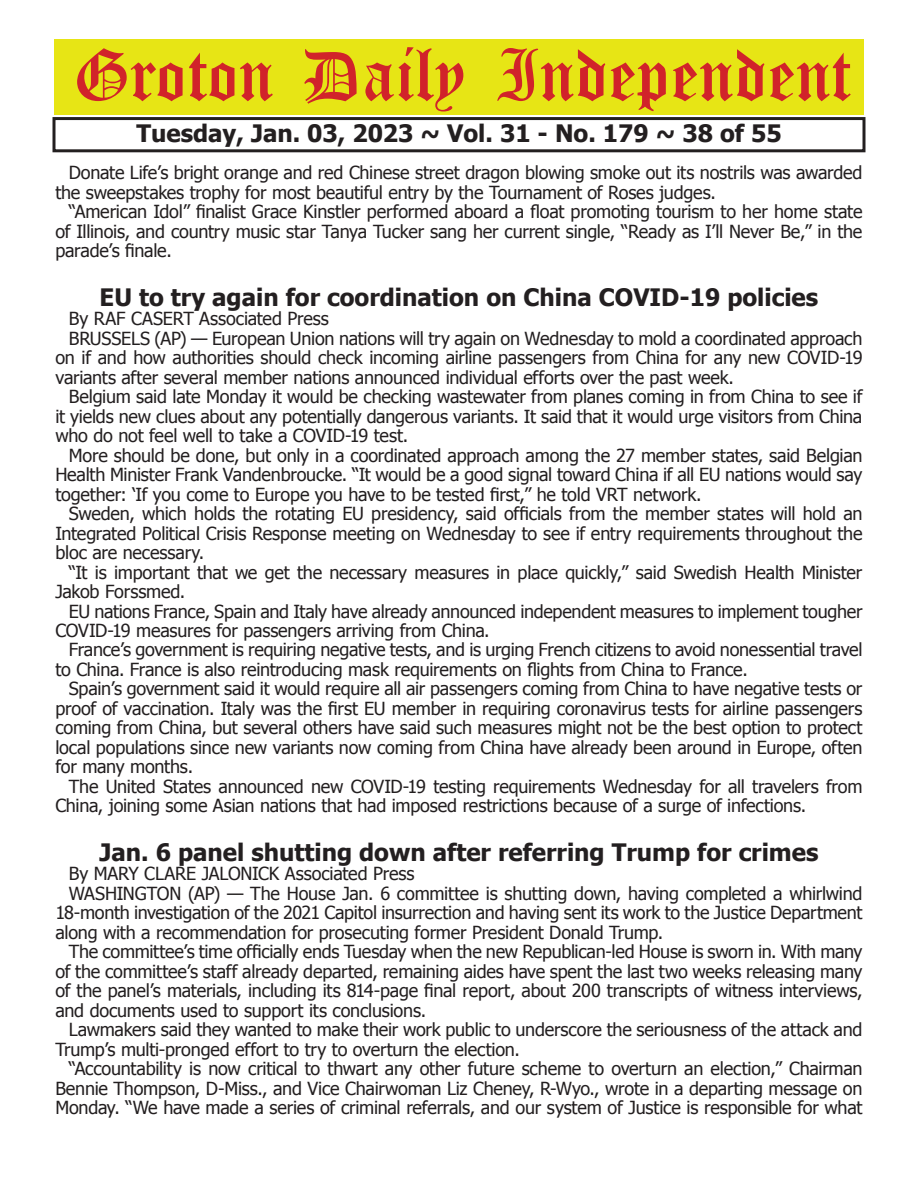
<style>
.page{position:relative;width:918px;height:1188px;background:#fff}
.page>*{position:absolute;margin:0;border:0;box-sizing:border-box;transform-origin:0 0}
.t1{font:54px "Old English Five";color:#d1232a}
.t2{font:700 24px "Tahoma";color:#231f20}
.t3{font:18px/19.5px "Tahoma";letter-spacing:-.015em;color:#231f20}
</style>
<div class="page">
<div style="left:52px;top:117px;width:814px;height:35px;border:3px solid #231f20"></div>
<div style="left:54px;top:40px;width:810px;height:75px;background:#e7e515"></div>
<h1 class="t1" style="left:73px;top:50px;width:779px">Groton Daily Independent</h1>
<h2 class="t2" style="left:137px;top:116px;width:647px">Tuesday, Jan. 03, 2023 ~ Vol. 31 - No. 179 ~ 38 of 55</h2>
<p class="t3" style="left:55px;top:162px;width:809px;text-indent:14px">Donate Life’s bright orange and red Chinese street dragon blowing smoke out its nostrils was awarded the sweepstakes trophy for most beautiful entry by the Tournament of Roses judges.</p>
<p class="t3" style="left:55px;top:201px;width:809px;text-align:justify;text-indent:14px">“American Idol” finalist Grace Kinstler performed aboard a float promoting tourism to her home state of Illinois, and country music star Tanya Tucker sang her current single, “Ready as I’ll Never Be,” in the parade’s finale.</p>
<h2 class="t2" style="left:100px;top:280px;width:720px">EU to try again for coordination on China COVID-19 policies</h2>
<p class="t3" style="left:69px;top:308px;width:261px">By RAF CASERT Associated Press</p>
<p class="t3" style="left:69px;top:327px;width:795px">BRUSSELS (AP) — European Union nations will try again on Wednesday to mold a coordinated approach</p>
<p class="t3" style="left:55px;top:347px;width:809px">on if and how authorities should check incoming airline passengers from China for any new COVID-19</p>
<p class="t3" style="left:55px;top:366px;width:680px">variants after several member nations announced individual efforts over the past week.</p>
<p class="t3" style="left:69px;top:386px;width:795px">Belgium said late Monday it would be checking wastewater from planes coming in from China to see if</p>
<p class="t3" style="left:55px;top:405px;width:809px">it yields new clues about any potentially dangerous variants. It said that it would urge visitors from China</p>
<p class="t3" style="left:55px;top:425px;width:355px">who do not feel well to take a COVID-19 test.</p>
<p class="t3" style="left:69px;top:444px;width:795px">More should be done, but only in a coordinated approach among the 27 member states, said Belgian</p>
<p class="t3" style="left:55px;top:464px;width:809px">Health Minister Frank Vandenbroucke. “It would be a good signal toward China if all EU nations would say</p>
<p class="t3" style="left:55px;top:483px;width:648px">together: ‘If you come to Europe you have to be tested first,” he told VRT network.</p>
<p class="t3" style="left:69px;top:503px;width:795px">Sweden, which holds the rotating EU presidency, said officials from the member states will hold an</p>
<p class="t3" style="left:55px;top:522px;width:809px">Integrated Political Crisis Response meeting on Wednesday to see if entry requirements throughout the</p>
<p class="t3" style="left:55px;top:542px;width:151px">bloc are necessary.</p>
<p class="t3" style="left:69px;top:561px;width:795px">“It is important that we get the necessary measures in place quickly,” said Swedish Health Minister</p>
<p class="t3" style="left:55px;top:581px;width:132px">Jakob Forssmed.</p>
<p class="t3" style="left:69px;top:600px;width:795px">EU nations France, Spain and Italy have already announced independent measures to implement tougher</p>
<p class="t3" style="left:55px;top:620px;width:436px">COVID-19 measures for passengers arriving from China.</p>
<p class="t3" style="left:69px;top:639px;width:795px">France’s government is requiring negative tests, and is urging French citizens to avoid nonessential travel</p>
<p class="t3" style="left:55px;top:659px;width:694px">to China. France is also reintroducing mask requirements on flights from China to France.</p>
<p class="t3" style="left:69px;top:678px;width:795px">Spain’s government said it would require all air passengers coming from China to have negative tests or</p>
<p class="t3" style="left:55px;top:698px;width:809px">proof of vaccination. Italy was the first EU member in requiring coronavirus tests for airline passengers</p>
<p class="t3" style="left:55px;top:717px;width:809px">coming from China, but several others have said such measures might not be the best option to protect</p>
<p class="t3" style="left:55px;top:737px;width:809px">local populations since new variants now coming from China have already been around in Europe, often</p>
<p class="t3" style="left:55px;top:756px;width:139px">for many months.</p>
<p class="t3" style="left:69px;top:776px;width:795px">The United States announced new COVID-19 testing requirements Wednesday for all travelers from</p>
<p class="t3" style="left:55px;top:795px;width:752px">China, joining some Asian nations that had imposed restrictions because of a surge of infections.</p>
<h2 class="t2" style="left:99px;top:835px;width:721px">Jan. 6 panel shutting down after referring Trump for crimes</h2>
<p class="t3" style="left:69px;top:863px;width:347px">By MARY CLARE JALONICK Associated Press</p>
<p class="t3" style="left:69px;top:883px;width:795px">WASHINGTON (AP) — The House Jan. 6 committee is shutting down, having completed a whirlwind</p>
<p class="t3" style="left:55px;top:902px;width:809px">18-month investigation of the 2021 Capitol insurrection and having sent its work to the Justice Department</p>
<p class="t3" style="left:55px;top:922px;width:609px">along with a recommendation for prosecuting former President Donald Trump.</p>
<p class="t3" style="left:69px;top:941px;width:795px">The committee’s time officially ends Tuesday when the new Republican-led House is sworn in. With many</p>
<p class="t3" style="left:55px;top:961px;width:809px">of the committee’s staff already departed, remaining aides have spent the last two weeks releasing many</p>
<p class="t3" style="left:55px;top:980px;width:809px">of the panel’s materials, including its 814-page final report, about 200 transcripts of witness interviews,</p>
<p class="t3" style="left:55px;top:1000px;width:372px">and documents used to support its conclusions.</p>
<p class="t3" style="left:69px;top:1019px;width:795px">Lawmakers said they wanted to make their work public to underscore the seriousness of the attack and</p>
<p class="t3" style="left:55px;top:1039px;width:466px">Trump’s multi-pronged effort to try to overturn the election.</p>
<p class="t3" style="left:69px;top:1058px;width:795px">“Accountability is now critical to thwart any other future scheme to overturn an election,” Chairman</p>
<p class="t3" style="left:55px;top:1078px;width:809px">Bennie Thompson, D-Miss., and Vice Chairwoman Liz Cheney, R-Wyo., wrote in a departing message on</p>
<p class="t3" style="left:55px;top:1097px;width:809px">Monday. “We have made a series of criminal referrals, and our system of Justice is responsible for what</p>
</div>
